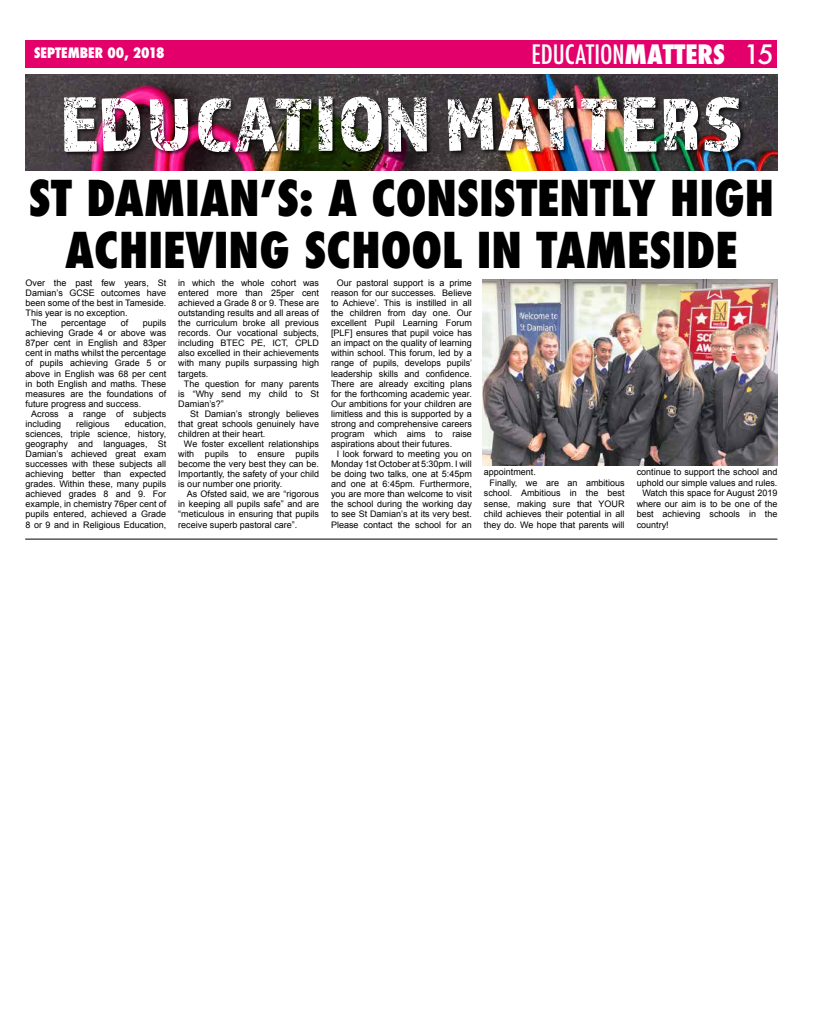
<style>
.page{position:relative;width:820px;height:1021px;background:#fff}
.page>*{position:absolute;margin:0;border:0;box-sizing:border-box;transform-origin:0 0}
.t1{font:79.1px "Almaq Rough";letter-spacing:.02em;color:#fff}
.t2{font:800 condensed 48px/52.9px "Futura";color:#000;text-align:center}
.t3{font:500 condensed 26px "Futura";color:#fff}
.t4{font:800 condensed 14px "Futura";color:#fff}
.t5{font:9px/10.1px "Arial";color:#000;text-align:justify}
.s1{font-weight:800}
.s2{font-stretch:normal}
</style>
<div class="page">
<div style="left:25px;top:40px;width:751px;height:28px;background:#e3006b"></div>
<hr style="left:25px;top:539px;width:752px;height:1px;background:#000">
<img style="left:26px;top:75px;width:751px;height:95px">
<div style="left:64px;top:95px;width:681px;height:62px;background:#000;opacity:.75"></div>
<img style="left:482px;top:279px;width:295px;height:186px">
<h3 class="t4" style="left:34px;top:44px;width:132px">SEPTEMBER 00, 2018</h3>
<h3 class="t3" style="left:531px;top:37px;width:244px">EDUCATION<span class="s1">MATTERS</span> <span class="s2">15</span></h3>
<h1 class="t1" style="left:61px;top:76px;width:683px">EDUCATION MATTERS</h1>
<h2 class="t2" style="left:29px;top:172px;width:746px">ST DAMIAN’S: A CONSISTENTLY HIGH<br>ACHIEVING SCHOOL IN TAMESIDE</h2>
<p class="t5" style="left:26px;top:278px;width:142px">Over the past few years, St</p>
<p class="t5" style="left:26px;top:288px;width:142px">Damian’s GCSE outcomes have</p>
<p class="t5" style="left:26px;top:298px;width:142px">been some of the best in Tameside.</p>
<p class="t5" style="left:26px;top:308px;width:104px">This year is no exception.</p>
<p class="t5" style="left:31px;top:318px;width:17px">The</p>
<p class="t5" style="left:61px;top:318px;width:47px">percentage</p>
<p class="t5" style="left:121px;top:318px;width:9px">of</p>
<p class="t5" style="left:26px;top:318px;width:142px;text-indent:117px">pupils achieving Grade 4 or above was 87per cent in English and 83per cent in maths whilst the percentage of pupils achieving Grade 5 or above in English was 68 per cent in both English and maths. These measures are the foundations of future progress and success.</p>
<p class="t5" style="left:26px;top:408px;width:142px;text-indent:6px">Across a range of subjects including</p>
<p class="t5" style="left:26px;top:419px;width:142px;text-indent:99px">education, sciences, triple science, history, geography and languages, St Damian’s achieved great exam successes with these subjects all achieving better than expected grades. Within these, many pupils achieved grades 8 and 9. For example, in chemistry 76per cent of pupils entered, achieved a Grade 8 or 9 and in Religious Education,</p>
<p class="t5" style="left:76px;top:419px;width:35px">religious</p>
<p class="t5" style="left:178px;top:278px;width:142px">in which the whole cohort was entered more than 25per cent achieved a Grade 8 or 9. These are outstanding results and all areas of the curriculum broke all previous records. Our vocational subjects, including BTEC PE, ICT, CPLD also excelled in their achievements with many pupils surpassing high targets.</p>
<p class="t5" style="left:178px;top:378px;width:142px;text-indent:6px">The question for many parents is “Why send my child to St Damian’s?”</p>
<p class="t5" style="left:178px;top:408px;width:142px;text-indent:12px">St Damian’s strongly believes that great schools genuinely have children at their heart.</p>
<p class="t5" style="left:178px;top:439px;width:142px;text-indent:6px">We foster excellent relationships with pupils to ensure pupils become the very best they can be.<br>Importantly, the safety of your child is our number one priority.</p>
<p class="t5" style="left:178px;top:489px;width:142px;text-indent:8px">As Ofsted said, we are “rigorous in keeping all pupils safe” and are “meticulous in ensuring that pupils receive superb pastoral care”.</p>
<p class="t5" style="left:331px;top:278px;width:142px;text-indent:6px">Our pastoral support is a prime reason for our successes. Believe to Achieve’. This is instilled in all the children from day one. Our excellent Pupil Learning Forum [PLF] ensures that pupil voice has an impact on the quality of learning within school. This forum, led by a range of pupils, develops pupils’ leadership skills and confidence.<br>There are already exciting plans for the forthcoming academic year.<br>Our ambitions for your children are limitless and this is supported by a strong and comprehensive careers program which aims to raise aspirations about their futures.</p>
<p class="t5" style="left:331px;top:449px;width:142px;text-indent:6px">I look forward to meeting you on Monday 1st October at 5:30pm. I will be doing two talks, one at 5:45pm and one at 6:45pm. Furthermore, you are more than welcome to visit the school during the working day to see St Damian’s at its very best.<br>Please contact the school for an</p>
<p class="t5" style="left:483px;top:467px;width:54px">appointment.</p>
<p class="t5" style="left:489px;top:477px;width:136px">Finally, we are an ambitious</p>
<p class="t5" style="left:483px;top:488px;width:142px">school. Ambitious in the best</p>
<p class="t5" style="left:483px;top:498px;width:142px">sense, making sure that YOUR</p>
<p class="t5" style="left:483px;top:509px;width:142px">child achieves their potential in all</p>
<p class="t5" style="left:483px;top:519px;width:142px">they do. We hope that parents will</p>
<p class="t5" style="left:636px;top:467px;width:142px">continue to support the school and</p>
<p class="t5" style="left:636px;top:477px;width:142px">uphold our simple values and rules.</p>
<p class="t5" style="left:642px;top:488px;width:136px">Watch this space for August 2019</p>
<p class="t5" style="left:636px;top:498px;width:142px">where our aim is to be one of the</p>
<p class="t5" style="left:636px;top:509px;width:142px">best achieving schools in the</p>
<p class="t5" style="left:636px;top:519px;width:34px">country!</p>
</div>
